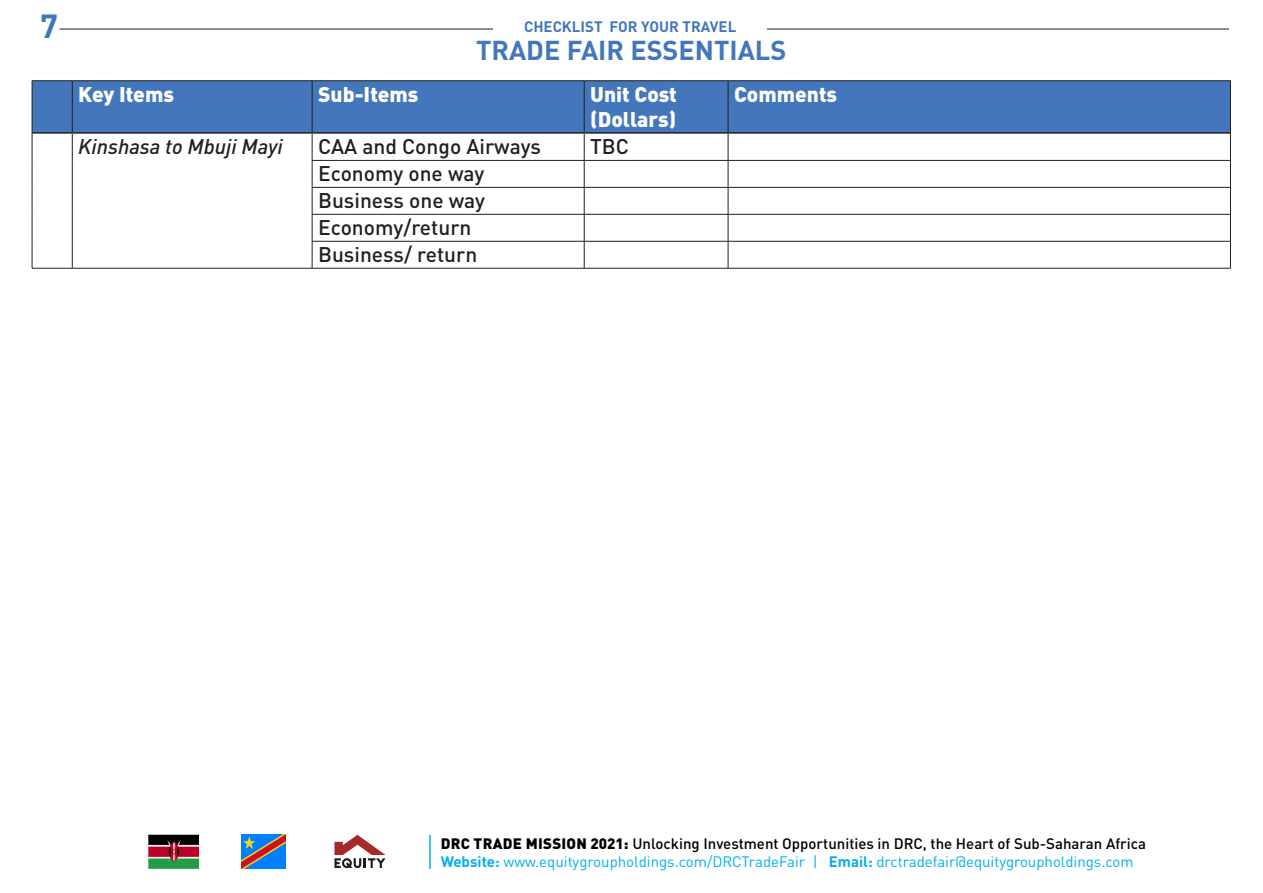
<style>
.page{position:relative;width:1263px;height:893px;background:#fff}
.page>*{position:absolute;margin:0;border:0;box-sizing:border-box;transform-origin:0 0}
.t1{font:700 33px "DIN";color:#4376bb}
.titles_sectios{font:700 27px "DIN";color:#4376bb}
.normal_paragraph{font:500 21px "DIN Pro";color:#231f20}
.normal_paragraph-2{font:900 21px/25.2px "DIN Pro";color:#fff}
.normal_paragraph-3{font:italic 500 21px "DIN Pro";color:#231f20}
.t2{font:15px/17.5px "DIN Pro";color:#00aeef}
.t3{font:700 15px "DIN";color:#4376bb}
.s1{font-weight:900;color:#000}
.s2{font-weight:500;color:#000}
.s3{font-weight:700}
</style>
<div class="page">
<hr style="left:60px;top:29px;width:1169px;height:1px;background:#231f20">
<img style="left:241px;top:835px;width:45px;height:33px">
<svg style="left:334px;top:835px;width:51px;height:33px"></svg>
<hr style="left:429px;top:835px;width:2px;height:34px;background:#00aeef">
<div style="left:493px;top:14px;width:274px;height:33px;background:#fff"></div>
<img style="left:149px;top:835px;width:50px;height:33px">
<div style="left:33px;top:81px;width:1197px;height:51px;background:#4376bb"></div>
<hr style="left:32px;top:80px;width:40px;height:1px;background:#231f20">
<hr style="left:32px;top:81px;width:1px;height:52px;background:#231f20">
<hr style="left:72px;top:80px;width:240px;height:1px;background:#231f20">
<hr style="left:72px;top:81px;width:1px;height:51px;background:#231f20">
<hr style="left:312px;top:80px;width:272px;height:1px;background:#231f20">
<hr style="left:312px;top:81px;width:1px;height:51px;background:#231f20">
<hr style="left:584px;top:80px;width:144px;height:1px;background:#231f20">
<hr style="left:584px;top:81px;width:1px;height:51px;background:#231f20">
<hr style="left:728px;top:80px;width:503px;height:1px;background:#231f20">
<hr style="left:728px;top:81px;width:1px;height:51px;background:#231f20">
<hr style="left:1230px;top:81px;width:1px;height:52px;background:#231f20">
<hr style="left:312px;top:160px;width:272px;height:1px;background:#231f20">
<hr style="left:584px;top:160px;width:144px;height:1px;background:#231f20">
<hr style="left:728px;top:160px;width:503px;height:1px;background:#231f20">
<hr style="left:312px;top:187px;width:272px;height:1px;background:#231f20">
<hr style="left:584px;top:187px;width:144px;height:1px;background:#231f20">
<hr style="left:728px;top:187px;width:503px;height:1px;background:#231f20">
<hr style="left:312px;top:214px;width:272px;height:1px;background:#231f20">
<hr style="left:584px;top:214px;width:144px;height:1px;background:#231f20">
<hr style="left:728px;top:214px;width:503px;height:1px;background:#231f20">
<svg style="left:32px;top:134px;width:1px;height:134px"></svg>
<svg style="left:72px;top:134px;width:1px;height:134px"></svg>
<hr style="left:312px;top:241px;width:272px;height:1px;background:#231f20">
<svg style="left:312px;top:134px;width:1px;height:134px"></svg>
<hr style="left:584px;top:241px;width:144px;height:1px;background:#231f20">
<svg style="left:584px;top:134px;width:1px;height:134px"></svg>
<hr style="left:728px;top:241px;width:503px;height:1px;background:#231f20">
<svg style="left:728px;top:134px;width:1px;height:134px"></svg>
<svg style="left:1230px;top:133px;width:1px;height:135px"></svg>
<hr style="left:32px;top:268px;width:40px;height:1px;background:#231f20">
<hr style="left:72px;top:268px;width:240px;height:1px;background:#231f20">
<hr style="left:312px;top:268px;width:272px;height:1px;background:#231f20">
<hr style="left:584px;top:268px;width:144px;height:1px;background:#231f20">
<hr style="left:728px;top:268px;width:503px;height:1px;background:#231f20">
<hr style="left:32px;top:132px;width:40px;height:2px;background:#231f20">
<hr style="left:72px;top:132px;width:240px;height:2px;background:#231f20">
<hr style="left:312px;top:132px;width:272px;height:2px;background:#231f20">
<hr style="left:584px;top:132px;width:144px;height:2px;background:#231f20">
<hr style="left:728px;top:132px;width:502px;height:2px;background:#231f20">
<h1 class="t1" style="left:40px;top:4px;width:19px">7</h1>
<p class="t3" style="left:524px;top:17px;width:214px">CHECKLIST FOR YOUR TRAVEL</p>
<p class="titles_sectios" style="left:476px;top:32px;width:312px">TRADE FAIR ESSENTIALS</p>
<p class="normal_paragraph-2" style="left:78px;top:79px;width:97px">Key Items</p>
<p class="normal_paragraph-2" style="left:318px;top:79px;width:102px">Sub-Items</p>
<p class="normal_paragraph-2" style="left:590px;top:79px;width:88px">Unit Cost (Dollars)</p>
<p class="normal_paragraph-2" style="left:734px;top:79px;width:105px">Comments</p>
<p class="normal_paragraph-3" style="left:78px;top:130px;width:206px">Kinshasa to Mbuji Mayi</p>
<p class="normal_paragraph" style="left:318px;top:130px;width:224px">CAA and Congo Airways</p>
<p class="normal_paragraph" style="left:590px;top:130px;width:40px">TBC</p>
<p class="normal_paragraph" style="left:318px;top:157px;width:168px">Economy one way</p>
<p class="normal_paragraph" style="left:318px;top:184px;width:168px">Business one way</p>
<p class="normal_paragraph" style="left:318px;top:211px;width:155px">Economy/return</p>
<p class="normal_paragraph" style="left:318px;top:238px;width:161px">Business/ return</p>
<p class="t2" style="left:441px;top:835px;width:707px"><span class="s1">DRC TRADE MISSION 2021:</span> <span class="s2">Unlocking Investment Opportunities in DRC, the Heart of Sub-Saharan Africa<br></span><span class="s3">Website:</span> www.equitygroupholdings.com/DRCTradeFair | <span class="s3">Email:</span> drctradefair@equitygroupholdings.com</p>
</div>
